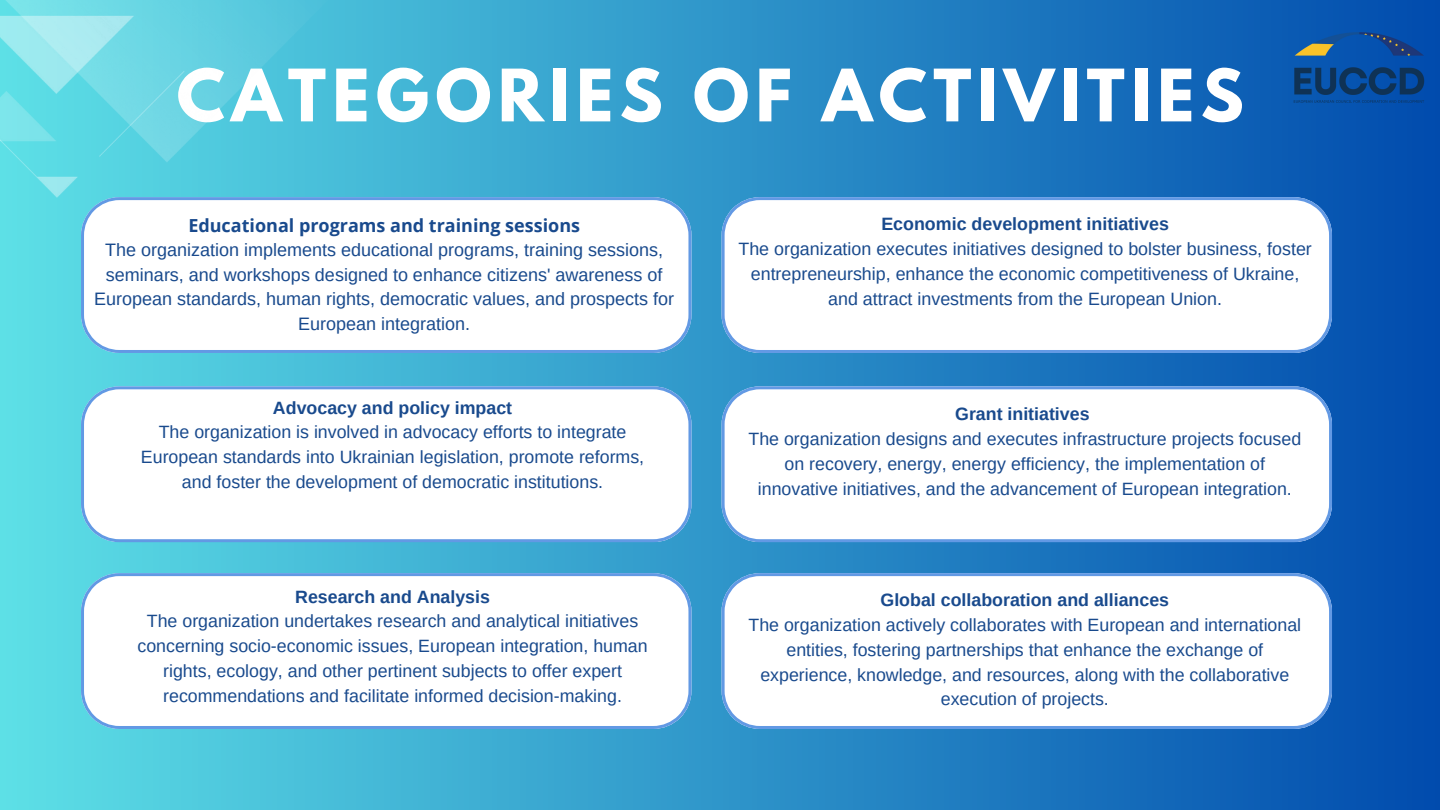
<style>
.page{position:relative;width:1440px;height:810px;background:#fff}
.page>*{position:absolute;margin:0;border:0;box-sizing:border-box;transform-origin:0 0}
.t1{font:700 64px "League Spartan";letter-spacing:.1em;color:#fff}
.t2{font:18px/24.8px "Arimo";color:#194a8d;text-align:center}
.t3{font:700 18px "Open Sans";color:#194a8d}
.t4{font:17.9px/24.8px "Arimo";color:#194a8d;text-align:center}
.t5{font:700 17.9px "Arimo";color:#194a8d}
.t6{font:17.8px/24.8px "Arimo";color:#194a8d;text-align:center}
.t7{font:700 17.8px "Arimo";color:#194a8d}
</style>
<div class="page">
<div style="left:0;top:0;width:1440px;height:810px;background:linear-gradient(to right,#5de0e6,#014bad)"></div>
<img style="left:0;top:0;width:344px;height:197px">
<svg style="left:81px;top:386px;width:610px;height:156px"></svg>
<svg style="left:81px;top:573px;width:610px;height:156px"></svg>
<svg style="left:722px;top:386px;width:610px;height:156px"></svg>
<svg style="left:722px;top:573px;width:610px;height:156px"></svg>
<svg style="left:81px;top:197px;width:610px;height:156px"></svg>
<svg style="left:722px;top:197px;width:610px;height:156px"></svg>
<img style="left:1285px;top:15px;width:148px;height:106px">
<p class="t1" style="left:177px;top:64px;width:1069px">CATEGORIES OF ACTIVITIES</p>
<p class="t3" style="left:188px;top:213px;width:393px">Educational programs and training sessions</p>
<p class="t2" style="left:94px;top:237px;width:581px">The organization implements educational programs, training sessions, seminars, and workshops designed to enhance citizens' awareness of European standards, human rights, democratic values, and prospects for European integration.</p>
<p class="t7" style="left:273px;top:398px;width:241px">Advocacy and policy impact</p>
<h1 class="t6" style="left:141px;top:420px;width:505px">The organization is involved in advocacy efforts to integrate<br>European standards into Ukrainian legislation, promote reforms, and foster the development of democratic institutions.</h1>
<p class="t7" style="left:295px;top:587px;width:196px">Research and Analysis</p>
<p class="t6" style="left:137px;top:609px;width:512px">The organization undertakes research and analytical initiatives concerning socio-economic issues, European integration, human rights, ecology, and other pertinent subjects to offer expert recommendations and facilitate informed decision-making.</p>
<p class="t5" style="left:881px;top:214px;width:289px">Economic development initiatives</p>
<p class="t4" style="left:738px;top:237px;width:575px">The organization executes initiatives designed to bolster business, foster entrepreneurship, enhance the economic competitiveness of Ukraine, and attract investments from the European Union.</p>
<p class="t7" style="left:955px;top:404px;width:136px">Grant initiatives</p>
<p class="t6" style="left:748px;top:427px;width:554px">The organization designs and executes infrastructure projects focused on recovery, energy, energy efficiency, the implementation of innovative initiatives, and the advancement of European integration.</p>
<p class="t7" style="left:881px;top:590px;width:290px">Global collaboration and alliances</p>
<p class="t6" style="left:748px;top:613px;width:554px">The organization actively collaborates with European and international entities, fostering partnerships that enhance the exchange of experience, knowledge, and resources, along with the collaborative execution of projects.</p>
</div>
